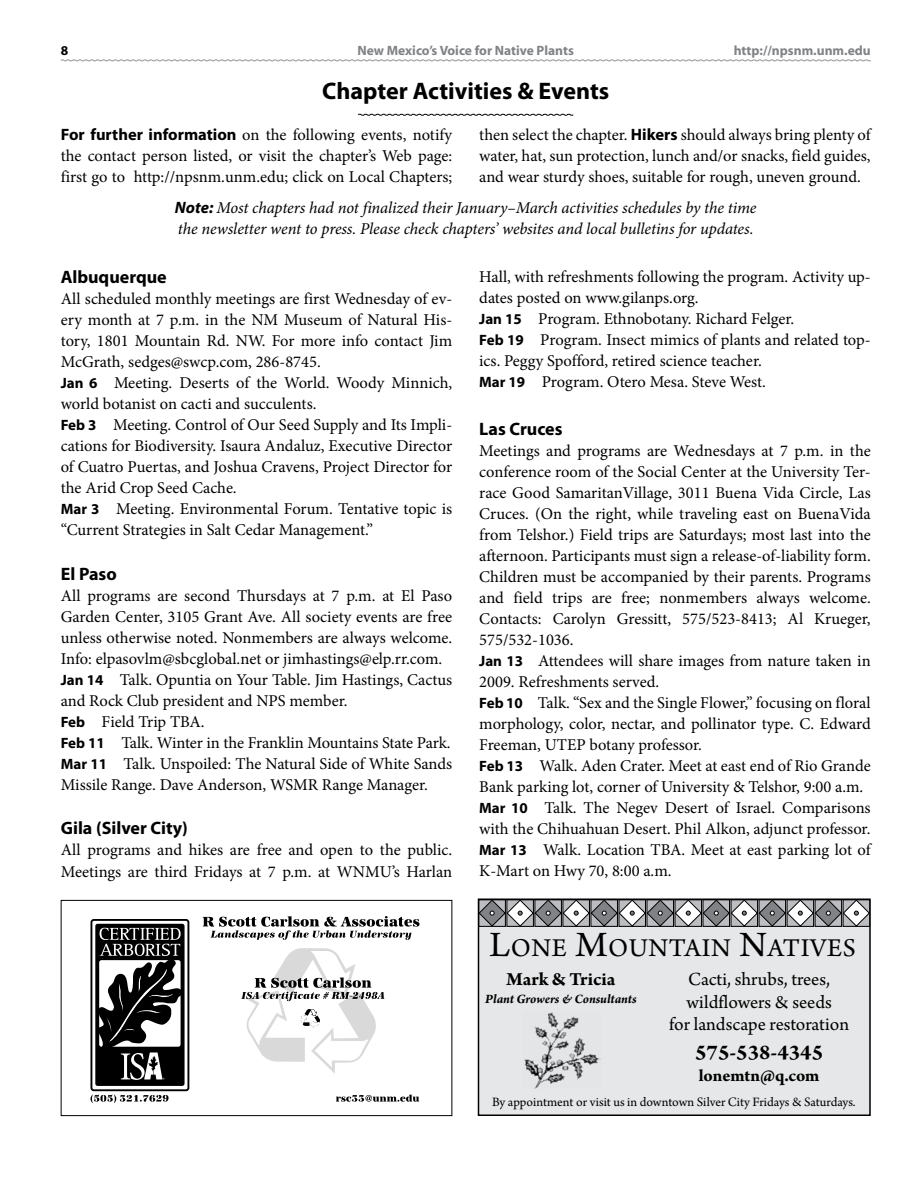
<style>
.page{position:relative;width:918px;height:1188px;background:#fff}
.page>*{position:absolute;margin:0;border:0;box-sizing:border-box;transform-origin:0 0}
.t1{font:27px "Arno Pro";letter-spacing:.02em;color:#000}
.t2{font:700 24px "Myriad Pro";color:#000}
.t3{font:700 22.5px "Arno Pro";color:#000}
.t4{font:19.5px/22.5px "Arno Pro";color:#000;text-align:center}
.t5{font:700 19.5px "Arno Pro";letter-spacing:-.005em;color:#000}
.t6{font:700 18px "Myriad Pro";color:#000}
.t7{font:700 18px "Arno Pro";letter-spacing:-.005em;color:#000}
.t8{font:16.5px/21px "Minion Pro";color:#000}
.t9{font:italic 16.5px/21px "Minion Pro";letter-spacing:-.01em;color:#000}
.t10{font:13.5px "Arno Pro";color:#000}
.t11{font:700 13.5px "Myriad";color:#808285}
.t12{font:italic 700 13.5px "Arno Pro";letter-spacing:-.005em;color:#000}
.t13{font:700 13.5px "Myriad";color:#000}
.s1{font-family:"Myriad Pro";font-weight:700}
.s2{font-family:"Myriad Pro";font-weight:700;font-size:15px}
.s3{font-size:37.5px}
</style>
<div class="page">
<svg style="left:60px;top:59px;width:811px;height:3px"></svg>
<svg style="left:358px;top:113px;width:216px;height:3px"></svg>
<div style="left:478px;top:899px;width:392px;height:216px;background:#e6e7e8"></div>
<div style="left:478px;top:898px;width:393px;height:218px;border:2px solid #000"></div>
<div style="left:479px;top:900px;width:26px;height:26px;background:#bcbdc0"></div>
<div style="left:478px;top:899px;width:28px;height:28px;border:1px solid #000"></div>
<div style="left:507px;top:900px;width:26px;height:26px;background:#bcbdc0"></div>
<div style="left:507px;top:899px;width:27px;height:28px;border:1px solid #000"></div>
<div style="left:619px;top:900px;width:26px;height:26px;background:#bcbdc0"></div>
<div style="left:619px;top:899px;width:27px;height:28px;border:1px solid #000"></div>
<div style="left:675px;top:900px;width:27px;height:26px;background:#bcbdc0"></div>
<div style="left:675px;top:899px;width:27px;height:28px;border:1px solid #000"></div>
<div style="left:731px;top:900px;width:27px;height:26px;background:#bcbdc0"></div>
<div style="left:731px;top:899px;width:27px;height:28px;border:1px solid #000"></div>
<div style="left:787px;top:900px;width:27px;height:26px;background:#bcbdc0"></div>
<div style="left:787px;top:899px;width:27px;height:28px;border:1px solid #000"></div>
<div style="left:815px;top:900px;width:27px;height:26px;background:#bcbdc0"></div>
<div style="left:815px;top:899px;width:27px;height:28px;border:1px solid #000"></div>
<div style="left:843px;top:900px;width:27px;height:26px;background:#bcbdc0"></div>
<div style="left:843px;top:899px;width:27px;height:28px;border:1px solid #000"></div>
<svg style="left:479px;top:900px;width:26px;height:26px"></svg>
<div style="left:479px;top:900px;width:26px;height:26px;border:1px solid #000;border-radius:50%"></div>
<svg style="left:507px;top:900px;width:26px;height:26px"></svg>
<div style="left:507px;top:900px;width:26px;height:26px;border:1px solid #000;border-radius:50%"></div>
<svg style="left:619px;top:900px;width:26px;height:26px"></svg>
<div style="left:619px;top:900px;width:27px;height:26px;border:1px solid #000;border-radius:50%"></div>
<svg style="left:675px;top:900px;width:26px;height:26px"></svg>
<div style="left:675px;top:900px;width:27px;height:26px;border:1px solid #000;border-radius:50%"></div>
<svg style="left:731px;top:900px;width:26px;height:26px"></svg>
<div style="left:731px;top:900px;width:27px;height:26px;border:1px solid #000;border-radius:50%"></div>
<svg style="left:787px;top:900px;width:26px;height:26px"></svg>
<div style="left:787px;top:900px;width:27px;height:26px;border:1px solid #000;border-radius:50%"></div>
<svg style="left:815px;top:900px;width:26px;height:26px"></svg>
<div style="left:815px;top:900px;width:27px;height:26px;border:1px solid #000;border-radius:50%"></div>
<svg style="left:843px;top:900px;width:26px;height:26px"></svg>
<div style="left:843px;top:900px;width:27px;height:26px;border:1px solid #000;border-radius:50%"></div>
<svg style="left:490px;top:911px;width:4px;height:4px"></svg>
<svg style="left:518px;top:911px;width:4px;height:4px"></svg>
<svg style="left:534px;top:899px;width:84px;height:28px;background:#868789"></svg>
<svg style="left:630px;top:911px;width:4px;height:4px"></svg>
<svg style="left:646px;top:899px;width:28px;height:28px"></svg>
<svg style="left:686px;top:911px;width:4px;height:4px"></svg>
<svg style="left:702px;top:899px;width:28px;height:28px"></svg>
<svg style="left:742px;top:911px;width:5px;height:4px"></svg>
<svg style="left:758px;top:899px;width:28px;height:28px"></svg>
<svg style="left:798px;top:911px;width:5px;height:4px"></svg>
<svg style="left:826px;top:911px;width:5px;height:4px"></svg>
<svg style="left:854px;top:911px;width:5px;height:4px"></svg>
<img style="left:524px;top:1012px;width:76px;height:77px">
<div style="left:61px;top:900px;width:391px;height:216px;border:1px solid #000"></div>
<svg style="left:90px;top:916px;width:330px;height:186px"></svg>
<svg style="left:91px;top:1095px;width:78px;height:8px"></svg>
<svg style="left:336px;top:1095px;width:83px;height:7px"></svg>
<p class="t13" style="left:61px;top:44px;width:9px">8</p>
<p class="t11" style="left:358px;top:44px;width:218px">New Mexico’s Voice for Native Plants</p>
<p class="t11" style="left:734px;top:44px;width:139px">http://npsnm.unm.edu</p>
<h2 class="t2" style="left:322px;top:75px;width:289px">Chapter Activities &amp; Events</h2>
<p class="t8" style="left:61px;top:124px;width:393px;text-align:justify"><span class="s1">For further information</span> on the following events, notify the contact person listed, or visit the chapter’s Web page: first go to http://npsnm.unm.edu; click on Local Chapters;</p>
<p class="t8" style="left:479px;top:124px;width:393px;text-align:justify">then select the chapter. <span class="s1">Hikers</span> should always bring plenty of water, hat, sun protection, lunch and/or snacks, field guides, and wear sturdy shoes, suitable for rough, uneven ground.</p>
<p class="t9" style="left:175px;top:198px;width:583px"><span class="s1">Note:</span> Most chapters had not finalized their January–March activities schedules by the time the newsletter went to press. Please check chapters’ websites and local bulletins for updates.</p>
<p class="t6" style="left:61px;top:265px;width:108px">Albuquerque</p>
<p class="t8" style="left:61px;top:288px;width:393px">All scheduled monthly meetings are first Wednesday of ev&shy;ery month at 7 p.m. in the NM Museum of Natural His&shy;tory, 1801 Mountain Rd. NW. For more info contact Jim McGrath, sedges@swcp.com, 286-8745.<br><span class="s2">Jan 6</span> Meeting. Deserts of the World. Woody Minnich, world botanist on cacti and succulents.<br><span class="s2">Feb 3</span> Meeting. Control of Our Seed Supply and Its Impli&shy;cations for Biodiversity. Isaura Andaluz, Executive Director of Cuatro Puertas, and Joshua Cravens, Project Director for the Arid Crop Seed Cache.<br><span class="s2">Mar 3</span> Meeting. Environmental Forum. Tentative topic is “Current Strategies in Salt Cedar Management.”</p>
<p class="t6" style="left:61px;top:562px;width:58px">El Paso</p>
<p class="t8" style="left:61px;top:585px;width:393px">All programs are second Thursdays at 7 p.m. at El Paso Garden Center, 3105 Grant Ave. All society events are free unless otherwise noted. Nonmembers are always welcome.<br>Info: elpasovlm@sbcglobal.net or jimhastings@elp.rr.com.<br><span class="s2">Jan 14</span> Talk. Opuntia on Your Table. Jim Hastings, Cactus and Rock Club president and NPS member.<br><span class="s2">Feb</span> Field Trip TBA.<br><span class="s2">Feb 11</span> Talk. Winter in the Franklin Mountains State Park.<br><span class="s2">Mar 11</span> Talk. Unspoiled: The Natural Side of White Sands Missile Range. Dave Anderson, WSMR Range Manager.</p>
<p class="t6" style="left:61px;top:817px;width:129px">Gila (Silver City)</p>
<p class="t8" style="left:61px;top:840px;width:393px">All programs and hikes are free and open to the public.<br>Meetings are third Fridays at 7 p.m. at WNMU’s Harlan</p>
<p class="t8" style="left:479px;top:266px;width:393px">Hall, with refreshments following the program. Activity up&shy;dates posted on www.gilanps.org.<br><span class="s2">Jan 15</span> Program. Ethnobotany. Richard Felger.<br><span class="s2">Feb 19</span> Program. Insect mimics of plants and related top&shy;ics. Peggy Spofford, retired science teacher.<br><span class="s2">Mar 19</span> Program. Otero Mesa. Steve West.</p>
<p class="t6" style="left:479px;top:417px;width:85px">Las Cruces</p>
<p class="t8" style="left:479px;top:440px;width:393px">Meetings and programs are Wednesdays at 7 p.m. in the conference room of the Social Center at the University Ter&shy;race Good SamaritanVillage, 3011 Buena Vida Circle, Las Cruces. (On the right, while traveling east on BuenaVida from Telshor.) Field trips are Saturdays; most last into the afternoon. Participants must sign a release-of-liability form.<br>Children must be accompanied by their parents. Programs and field trips are free; nonmembers always welcome.<br>Contacts: Carolyn Gressitt, 575/523-8413; Al Krueger, 575/532-1036.<br><span class="s2">Jan 13</span> Attendees will share images from nature taken in 2009. Refreshments served.<br><span class="s2">Feb 10</span> Talk. “Sex and the Single Flower,” focusing on floral morphology, color, nectar, and pollinator type. C. Edward Freeman, UTEP botany professor.<br><span class="s2">Feb 13</span> Walk. Aden Crater. Meet at east end of Rio Grande Bank parking lot, corner of University &amp; Telshor, 9:00 a.m.<br><span class="s2">Mar 10</span> Talk. The Negev Desert of Israel. Comparisons with the Chihuahuan Desert. Phil Alkon, adjunct professor.<br><span class="s2">Mar 13</span> Walk. Location TBA. Meet at east parking lot of K-Mart on Hwy 70, 8:00 a.m.</p>
<h1 class="t1" style="left:490px;top:933px;width:368px"><span class="s3">L</span>ONE <span class="s3">M</span>OUNTAIN <span class="s3">N</span>ATIVES</h1>
<p class="t4" style="left:669px;top:969px;width:181px">Cacti, shrubs, trees, wildflowers &amp; seeds<br>for landscape restoration</p>
<h3 class="t3" style="left:695px;top:1039px;width:129px">575-538-4345</h3>
<p class="t7" style="left:699px;top:1065px;width:122px">lonemtn@q.com</p>
<p class="t5" style="left:507px;top:968px;width:110px">Mark &amp; Tricia</p>
<p class="t12" style="left:485px;top:991px;width:153px">Plant Growers &amp; Consultants</p>
<p class="t10" style="left:492px;top:1094px;width:365px">By appointment or visit us in downtown Silver City Fridays &amp; Saturdays.</p>
</div>
